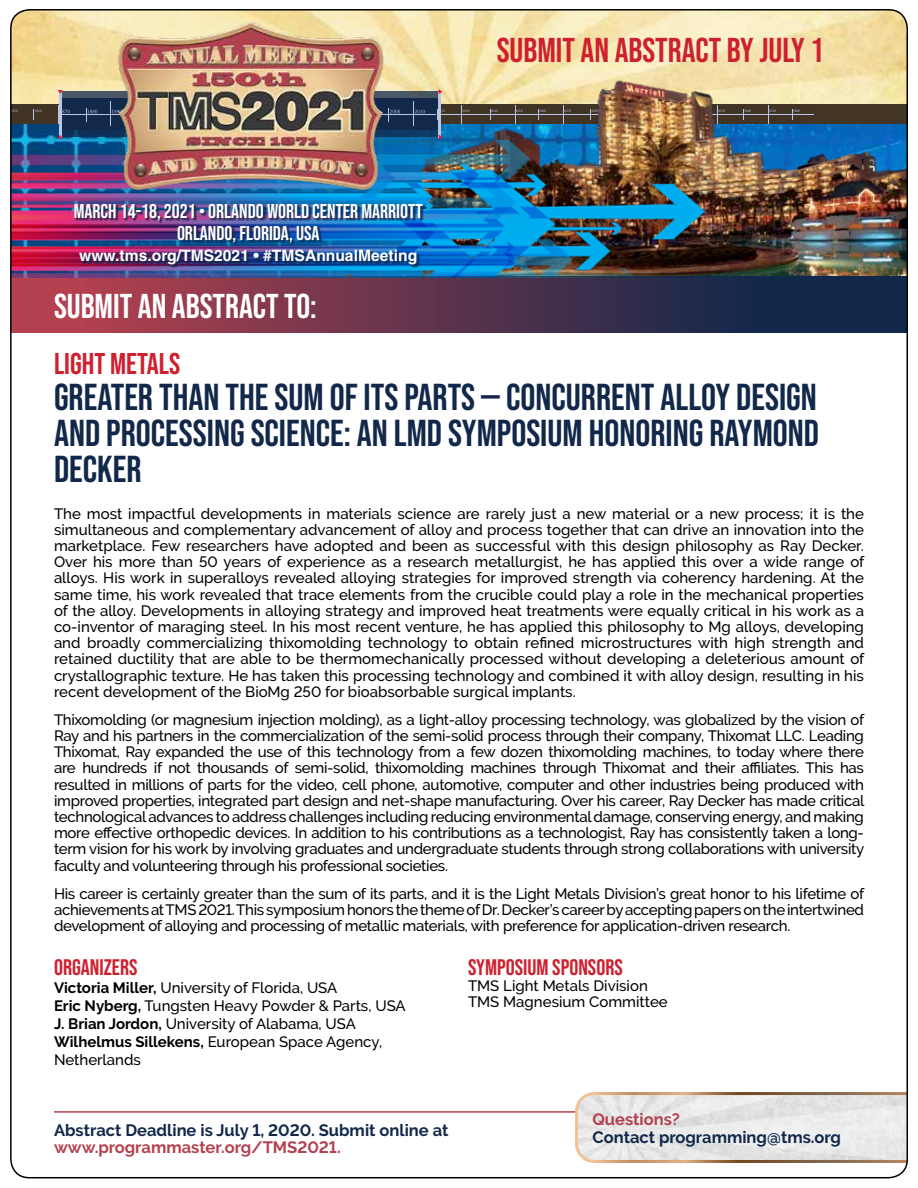
<style>
.page{position:relative;width:918px;height:1188px;background:#fff}
.page>*{position:absolute;margin:0;border:0;box-sizing:border-box;transform-origin:0 0}
.t1{font:37.5px/36px "Bebas Neue";color:#12284b;text-align:justify}
.t2{font:34.5px "Bebas Neue";color:#ce202f}
.t3{font:34.5px "Bebas Neue";color:#fff}
.t4{font:30px "Bebas Neue";color:#ce202f}
.t5{font:22.5px "Bebas Neue";color:#ce202f}
.t6{font:19.95px/21.3px "Bebas Neue";color:#fff;text-align:center}
.t7{font:700 16.5px "Raleway";color:#12284b}
.t8{font:700 16.5px "Raleway";color:#b3414f}
.t9{font:700 15.6px "Helvetica";color:#fff}
.t10{font:500 15px/16.2px "Raleway";color:#000;text-align:justify}
.s1{font-weight:700}
</style>
<div class="page">
<img style="left:10px;top:9px;width:898px;height:1170px">
<h3 class="t6" style="left:74px;top:201px;width:350px">MARCH 14-18, 2021 • ORLANDO WORLD CENTER MARRIOTT<br>ORLANDO, FLORIDA, USA</h3>
<p class="t9" style="left:79px;top:246px;width:340px">www.tms.org/TMS2021 • #TMSAnnualMeeting</p>
<h2 class="t3" style="left:54px;top:287px;width:264px">SUBMIT AN ABSTRACT TO:</h2>
<h2 class="t2" style="left:497px;top:30px;width:329px">SUBMIT AN ABSTRACT BY JULY 1</h2>
<h3 class="t4" style="left:54px;top:346px;width:128px">LIGHT METALS</h3>
<h1 class="t1" style="left:54px;top:378px;width:767px">GREATER THAN THE SUM OF ITS PARTS — CONCURRENT ALLOY DESIGN AND PROCESSING SCIENCE: AN LMD SYMPOSIUM HONORING RAYMOND DECKER</h1>
<p class="t10" style="left:54px;top:505px;width:812px">The most impactful developments in materials science are rarely just a new material or a new process; it is the simultaneous and complementary advancement of alloy and process together that can drive an innovation into the marketplace. Few researchers have adopted and been as successful with this design philosophy as Ray Decker.<br>Over his more than 50 years of experience as a research metallurgist, he has applied this over a wide range of alloys. His work in superalloys revealed alloying strategies for improved strength via coherency hardening. At the same time, his work revealed that trace elements from the crucible could play a role in the mechanical properties of the alloy. Developments in alloying strategy and improved heat treatments were equally critical in his work as a co-inventor of maraging steel. In his most recent venture, he has applied this philosophy to Mg alloys, developing and broadly commercializing thixomolding technology to obtain refined microstructures with high strength and retained ductility that are able to be thermomechanically processed without developing a deleterious amount of crystallographic texture. He has taken this processing technology and combined it with alloy design, resulting in his recent development of the BioMg 250 for bioabsorbable surgical implants.</p>
<p class="t10" style="left:54px;top:712px;width:812px">Thixomolding (or magnesium injection molding), as a light-alloy processing technology, was globalized by the vision of Ray and his partners in the commercialization of the semi-solid process through their company, Thixomat LLC. Leading Thixomat, Ray expanded the use of this technology from a few dozen thixomolding machines, to today where there are hundreds if not thousands of semi-solid, thixomolding machines through Thixomat and their affiliates. This has resulted in millions of parts for the video, cell phone, automotive, computer and other industries being produced with improved properties, integrated part design and net-shape manufacturing. Over his career, Ray Decker has made critical technological advances to address challenges including reducing environmental damage, conserving energy, and making more effective orthopedic devices. In addition to his contributions as a technologist, Ray has consistently taken a long&shy;term vision for his work by involving graduates and undergraduate students through strong collaborations with university faculty and volunteering through his professional societies.</p>
<p class="t10" style="left:54px;top:885px;width:812px">His career is certainly greater than the sum of its parts, and it is the Light Metals Division’s great honor to his lifetime of achievements at TMS 2021. This symposium honors the theme of Dr. Decker’s career by accepting papers on the intertwined development of alloying and processing of metallic materials, with preference for application-driven research.</p>
<h3 class="t5" style="left:54px;top:954px;width:85px">ORGANIZERS</h3>
<p class="t10" style="left:54px;top:979px;width:353px;line-height:18px;text-align:left"><span class="s1">Victoria Miller,</span> University of Florida, USA<br><span class="s1">Eric Nyberg,</span> Tungsten Heavy Powder &amp; Parts, USA <span class="s1">J. Brian Jordon,</span> University of Alabama, USA <span class="s1">Wilhelmus Sillekens,</span> European Space Agency, Netherlands</p>
<h3 class="t5" style="left:468px;top:954px;width:156px">SYMPOSIUM SPONSORS</h3>
<p class="t10" style="left:468px;top:978px;width:201px">TMS Light Metals Division<br>TMS Magnesium Committee</p>
<p class="t7" style="left:54px;top:1120px;width:396px">Abstract Deadline is July 1, 2020. Submit online at</p>
<p class="t8" style="left:54px;top:1138px;width:288px">www.programmaster.org/TMS2021.</p>
<p class="t8" style="left:592px;top:1110px;width:89px">Questions?</p>
<p class="t7" style="left:592px;top:1127px;width:250px">Contact programming@tms.org</p>
</div>
